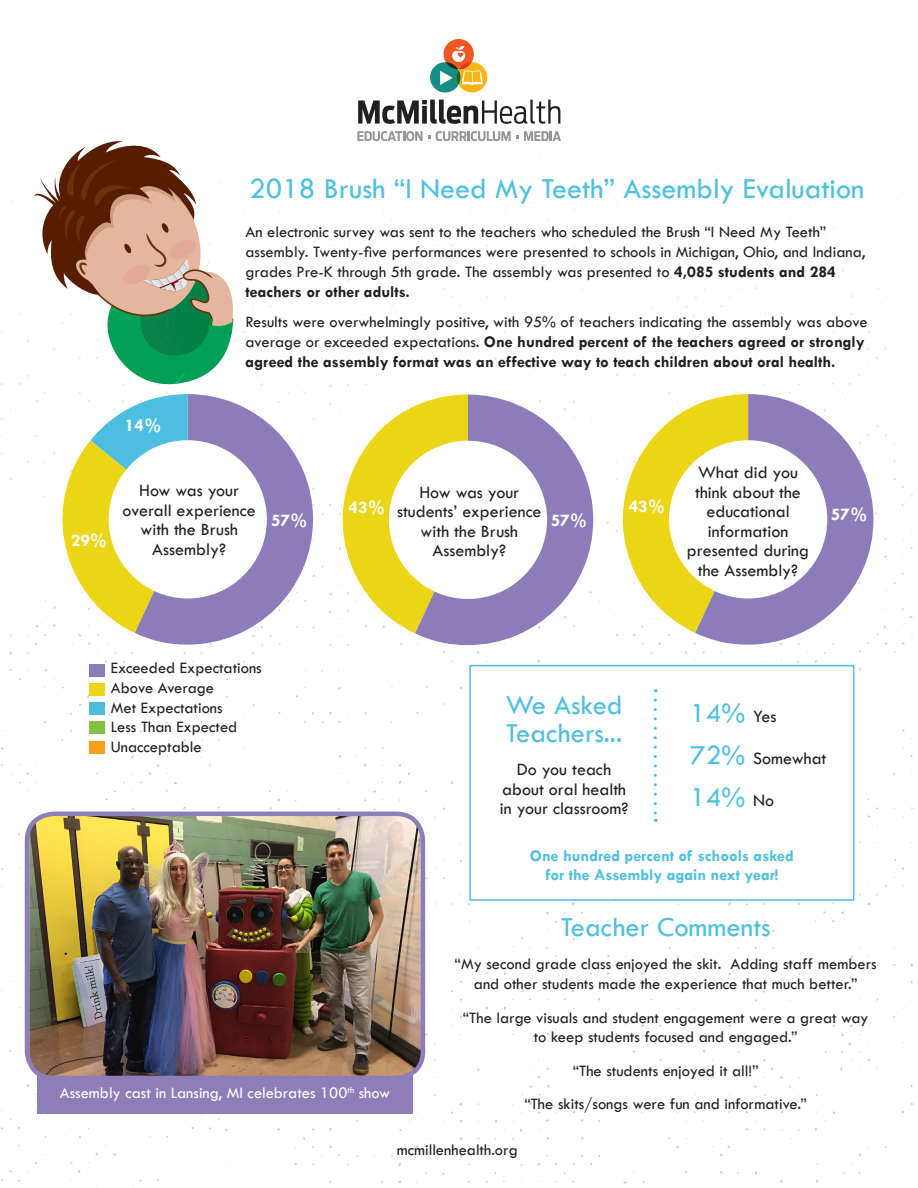
<style>
.page{position:relative;width:918px;height:1188px;background:#fff}
.page>*{position:absolute;margin:0;border:0;box-sizing:border-box;transform-origin:0 0}
.t1{font:30px "Tw Cen";color:#4dbfe0}
.t2{font:28.5px/28.5px "Tw Cen";color:#4dbfe0}
.t3{font:18px/19.5px "Tw Cen";color:#231f20;text-align:center}
.t4{font:700 18px "Tw Cen";color:#fff}
.t5{font:16.5px/19.8px "Tw Cen";color:#231f20;text-align:center}
.t6{font:700 16.5px/19.8px "Tw Cen";color:#231f20}
.t7{font:700 16.5px/19.8px "Tw Cen";color:#4dbfe0;text-align:center}
.t8{font:16.5px "Tw Cen";color:#fff}
.s1{font-weight:700}
.s2{font-weight:400}
.s3{font-size:18px;color:#231f20}
.s4{font-size:28.5px;color:#4dbfe0}
</style>
<div class="page">
<svg style="left:538px;top:1111px;width:11px;height:11px"></svg>
<svg style="left:876px;top:625px;width:10px;height:11px"></svg>
<svg style="left:79px;top:695px;width:10px;height:11px"></svg>
<svg style="left:148px;top:764px;width:12px;height:11px"></svg>
<div style="left:37px;top:1063px;width:376px;height:51px;background:#8d7eba"></div>
<div style="left:444px;top:39px;width:30px;height:30px;background:#ef5822;border-radius:50%"></div>
<div style="left:457px;top:62px;width:30px;height:31px;background:#fbb316;border-radius:50%"></div>
<svg style="left:430px;top:62px;width:30px;height:31px"></svg>
<svg style="left:358px;top:100px;width:22px;height:24px"></svg>
<svg style="left:382px;top:105px;width:10px;height:19px"></svg>
<svg style="left:392px;top:100px;width:25px;height:24px"></svg>
<svg style="left:417px;top:100px;width:10px;height:24px"></svg>
<svg style="left:430px;top:100px;width:16px;height:24px"></svg>
<svg style="left:447px;top:106px;width:14px;height:18px"></svg>
<svg style="left:461px;top:106px;width:18px;height:18px"></svg>
<svg style="left:482px;top:100px;width:14px;height:24px"></svg>
<svg style="left:496px;top:99px;width:49px;height:25px"></svg>
<svg style="left:548px;top:99px;width:12px;height:25px"></svg>
<svg style="left:357px;top:131px;width:15px;height:10px"></svg>
<svg style="left:373px;top:131px;width:11px;height:10px"></svg>
<svg style="left:384px;top:131px;width:16px;height:11px"></svg>
<svg style="left:400px;top:131px;width:14px;height:10px"></svg>
<svg style="left:415px;top:131px;width:8px;height:10px"></svg>
<svg style="left:428px;top:131px;width:22px;height:11px"></svg>
<svg style="left:451px;top:131px;width:16px;height:10px"></svg>
<svg style="left:468px;top:131px;width:17px;height:10px"></svg>
<svg style="left:487px;top:131px;width:13px;height:10px"></svg>
<svg style="left:501px;top:131px;width:10px;height:10px"></svg>
<svg style="left:516px;top:131px;width:14px;height:10px"></svg>
<svg style="left:530px;top:131px;width:10px;height:10px"></svg>
<svg style="left:541px;top:131px;width:20px;height:10px"></svg>
<svg style="left:452px;top:45px;width:31px;height:46px"></svg>
<svg style="left:433px;top:70px;width:20px;height:21px"></svg>
<svg style="left:34px;top:141px;width:127px;height:183px"></svg>
<div style="left:89px;top:702px;width:15px;height:13px;background:#4bbedf"></div>
<div style="left:89px;top:722px;width:15px;height:12px;background:#81c340"></div>
<div style="left:89px;top:741px;width:15px;height:12px;background:#f69e1d"></div>
<div style="left:89px;top:683px;width:15px;height:13px;background:#ecd514"></div>
<div style="left:89px;top:664px;width:15px;height:12px;background:#8c7dba"></div>
<svg style="left:321px;top:394px;width:147px;height:242px"></svg>
<svg style="left:415px;top:395px;width:178px;height:250px;fill:#8c7dba"></svg>
<div style="left:389px;top:441px;width:158px;height:158px;background:#fff;border-radius:50%"></div>
<svg style="left:599px;top:393px;width:96px;height:244px"></svg>
<svg style="left:695px;top:394px;width:178px;height:251px;fill:#8c7dba"></svg>
<div style="left:669px;top:440px;width:158px;height:158px;background:#fff;border-radius:50%"></div>
<svg style="left:70px;top:159px;width:164px;height:276px"></svg>
<svg style="left:44px;top:435px;width:91px;height:201px"></svg>
<svg style="left:135px;top:394px;width:178px;height:251px;fill:#8c7dba"></svg>
<div style="left:109px;top:440px;width:158px;height:158px;background:#fff;border-radius:50%"></div>
<img style="left:29px;top:814px;width:394px;height:262px">
<div style="left:25px;top:812px;width:400px;height:268px;border:4px solid #8d7eba;border-radius:27px"></div>
<div style="left:469px;top:665px;width:385px;height:236px;background:#fff;border:2px solid #4dbfe0"></div>
<svg style="left:653px;top:700px;width:5px;height:122px"></svg>
<p class="t1" style="left:249px;top:170px;width:616px">2018 Brush “I Need My Teeth” Assembly Evaluation</p>
<p class="t5" style="left:246px;top:222px;width:621px;text-align:left">An electronic survey was sent to the teachers who scheduled the Brush “I Need My Teeth” assembly. Twenty-five performances were presented to schools in Michigan, Ohio, and Indiana, grades Pre-K through 5th grade. The assembly was presented to <span class="s1">4,085 students and 284 teachers or other adults.</span></p>
<p class="t6" style="left:246px;top:312px;width:624px"><span class="s2">Results were overwhelmingly positive, with 95% of teachers indicating the assembly was above average or exceeded expectations.</span> One hundred percent of the teachers agreed or strongly agreed the assembly format was an effective way to teach children about oral health.</p>
<p class="t4" style="left:125px;top:415px;width:38px">14%</p>
<p class="t4" style="left:71px;top:530px;width:38px">29%</p>
<p class="t3" style="left:123px;top:481px;width:135px">How was your overall experience with the Brush<br>Assembly?</p>
<p class="t4" style="left:271px;top:509px;width:38px">57%</p>
<p class="t4" style="left:349px;top:496px;width:38px">43%</p>
<p class="t3" style="left:397px;top:482px;width:146px">How was your students’ experience with the Brush<br>Assembly?</p>
<p class="t4" style="left:551px;top:510px;width:38px">57%</p>
<p class="t4" style="left:629px;top:496px;width:38px">43%</p>
<p class="t3" style="left:687px;top:463px;width:124px">What did you think about the educational information presented during the Assembly?</p>
<p class="t4" style="left:831px;top:503px;width:38px">57%</p>
<p class="t5" style="left:111px;top:658px;width:152px">Exceeded Expectations</p>
<p class="t5" style="left:111px;top:678px;width:105px">Above Average</p>
<p class="t5" style="left:111px;top:697px;width:113px">Met Expectations</p>
<p class="t5" style="left:111px;top:717px;width:128px">Less Than Expected</p>
<p class="t5" style="left:111px;top:737px;width:92px">Unacceptable</p>
<p class="t8" style="left:60px;top:1083px;width:332px">Assembly cast in Lansing, MI celebrates 100<sup>th</sup> show</p>
<p class="t2" style="left:506px;top:690px;width:118px">We Asked<br>Teachers...</p>
<p class="t3" style="left:500px;top:760px;width:130px">Do you teach about oral health in your classroom?</p>
<p class="t2" style="left:690px;top:699px;width:88px">14% <span class="s3">Yes</span></p>
<p class="t3" style="left:690px;top:749px;width:138px"><span class="s4">72%</span> Somewhat</p>
<p class="t2" style="left:690px;top:783px;width:86px">14% <span class="s3">No</span></p>
<p class="t7" style="left:530px;top:845px;width:266px">One hundred percent of schools asked for the Assembly again next year!</p>
<p class="t2" style="left:561px;top:913px;width:211px">Teacher Comments</p>
<p class="t5" style="left:455px;top:954px;width:424px">“My second grade class enjoyed the skit. Adding staff members and other students made the experience that much better.”</p>
<p class="t5" style="left:463px;top:1007px;width:407px">“The large visuals and student engagement were a great way to keep students focused and engaged.”</p>
<p class="t5" style="left:573px;top:1061px;width:187px">“The students enjoyed it all!”</p>
<p class="t5" style="left:524px;top:1094px;width:284px">“The skits/songs were fun and informative.”</p>
<p class="t5" style="left:397px;top:1140px;width:123px">mcmillenhealth.org</p>
</div>
